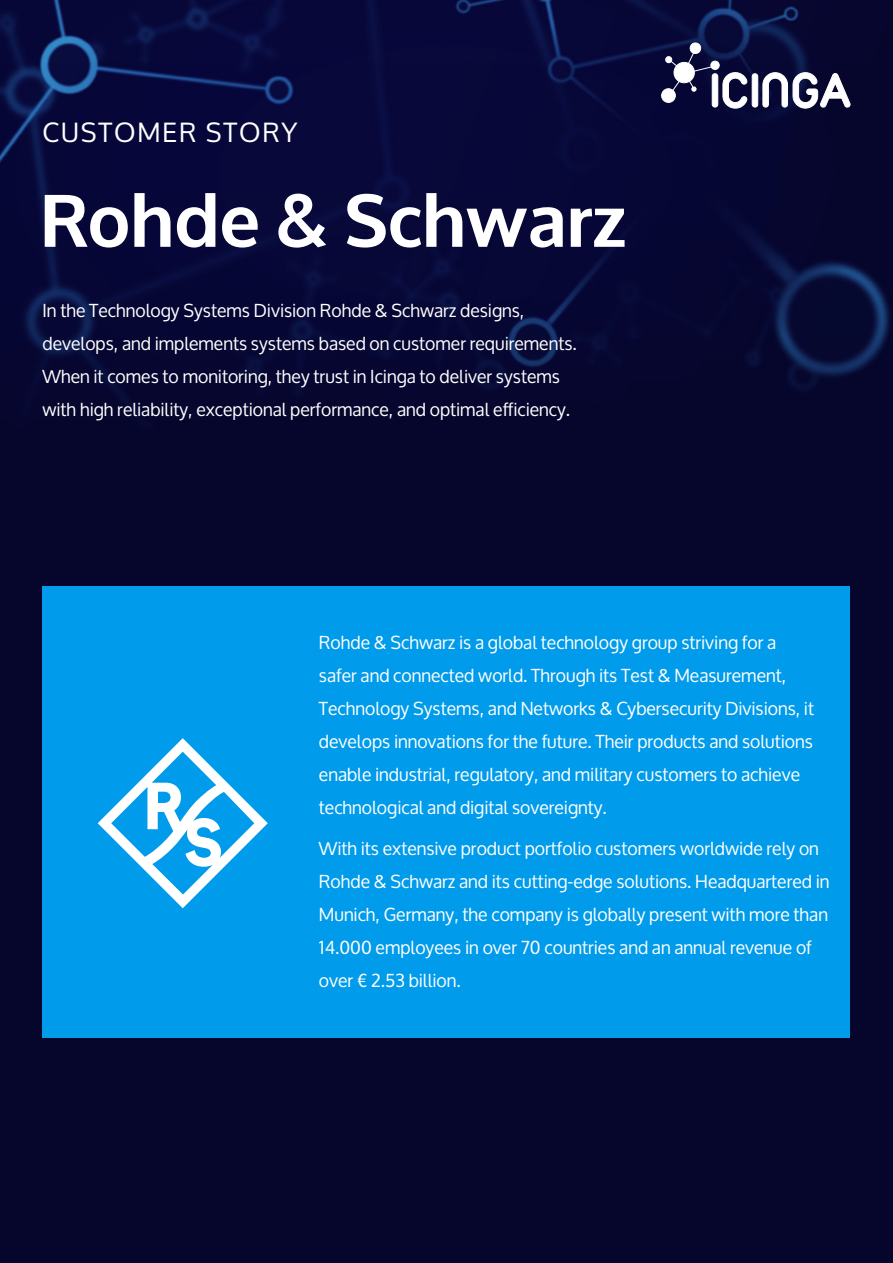
<style>
.page{position:relative;width:893px;height:1263px;background:#06062c}
.page>*{position:absolute;margin:0;border:0;box-sizing:border-box;transform-origin:0 0}
.t1{font:700 73.5px "Oxygen";letter-spacing:.01em;color:#fff}
.t2{font:26.55px "Oxygen";letter-spacing:.07em;color:#fff}
.t3{font:18px/33px "Oxygen";color:#fff}
</style>
<div class="page">
<img style="left:0;top:0;width:890px;height:407px">
<div style="left:661px;top:88px;width:15px;height:15px;background:#fff;border-radius:50%"></div>
<div style="left:661px;top:88px;width:15px;height:15px;border:1px solid #fff;border-radius:50%"></div>
<svg style="left:665px;top:43px;width:185px;height:66px"></svg>
<div style="left:43px;top:586px;width:807px;height:452px;background:#009bea"></div>
<svg style="left:98px;top:738px;width:170px;height:170px"></svg>
<h2 class="t2" style="left:43px;top:117px;width:257px">CUSTOMER STORY</h2>
<h1 class="t1" style="left:40px;top:175px;width:588px">Rohde &amp; Schwarz</h1>
<p class="t3" style="left:43px;top:294px;width:536px">In the Technology Systems Division Rohde &amp; Schwarz designs, develops, and implements systems based on customer requirements.<br>When it comes to monitoring, they trust in Icinga to deliver systems with high reliability, exceptional performance, and optimal efficiency.</p>
<p class="t3" style="left:319px;top:626px;width:497px">Rohde &amp; Schwarz is a global technology group striving for a safer and connected world. Through its Test &amp; Measurement, Technology Systems, and Networks &amp; Cybersecurity Divisions, it develops innovations for the future. Their products and solutions enable industrial, regulatory, and military customers to achieve technological and digital sovereignty.</p>
<p class="t3" style="left:319px;top:832px;width:512px">With its extensive product portfolio customers worldwide rely on Rohde &amp; Schwarz and its cutting-edge solutions. Headquartered in Munich, Germany, the company is globally present with more than 14.000 employees in over 70 countries and an annual revenue of over € 2.53 billion.</p>
</div>
